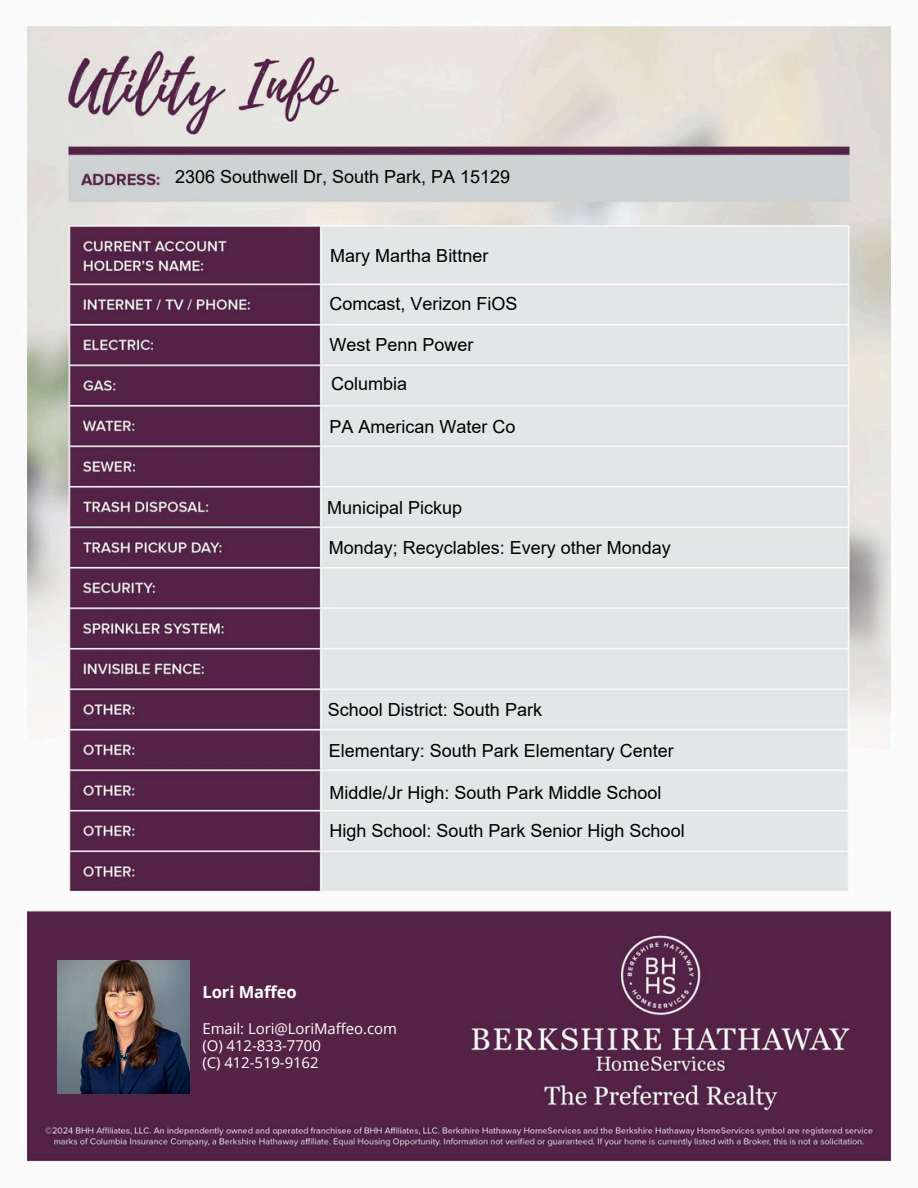
<style>
.page{position:relative;width:918px;height:1188px;background:#fff}
.page>*{position:absolute;margin:0;border:0;box-sizing:border-box;transform-origin:0 0}
.t1{font:18px/39.5px "Arial";color:#000}
.t2{font:700 16.5px "Open Sans";letter-spacing:-.005em;color:#fff}
.t3{font:15px/16.8px "Open Sans";letter-spacing:-.005em;color:#fff}
</style>
<div class="page">
<img style="left:26px;top:26px;width:867px;height:1137px">
<img style="left:57px;top:960px;width:133px;height:133px">
<p class="t1" style="left:175px;top:157px;width:337px">2306 Southwell Dr, South Park, PA 15129</p>
<p class="t1" style="left:330px;top:236px;width:160px">Mary Martha Bittner</p>
<p class="t1" style="left:330px;top:284px;width:190px">Comcast, Verizon FiOS</p>
<p class="t1" style="left:330px;top:324px;width:146px">West Penn Power<br>Columbia</p>
<p class="t1" style="left:330px;top:406px;width:188px">PA American Water Co</p>
<p class="t1" style="left:327px;top:488px;width:137px">Municipal Pickup</p>
<p class="t1" style="left:329px;top:528px;width:344px">Monday; Recyclables: Every other Monday</p>
<p class="t1" style="left:328px;top:689px;width:216px">School District: South Park</p>
<p class="t1" style="left:329px;top:730px;width:347px">Elementary: South Park Elementary Center</p>
<p class="t1" style="left:330px;top:774px;width:357px;line-height:37.8px">Middle/Jr High: South Park Middle School<br>High School: South Park Senior High School</p>
<h1 class="t2" style="left:202px;top:981px;width:96px">Lori Maffeo</h1>
<p class="t3" style="left:202px;top:1020px;width:196px">Email: Lori@LoriMaffeo.com (O) 412-833-7700<br>(C) 412-519-9162</p>
</div>
